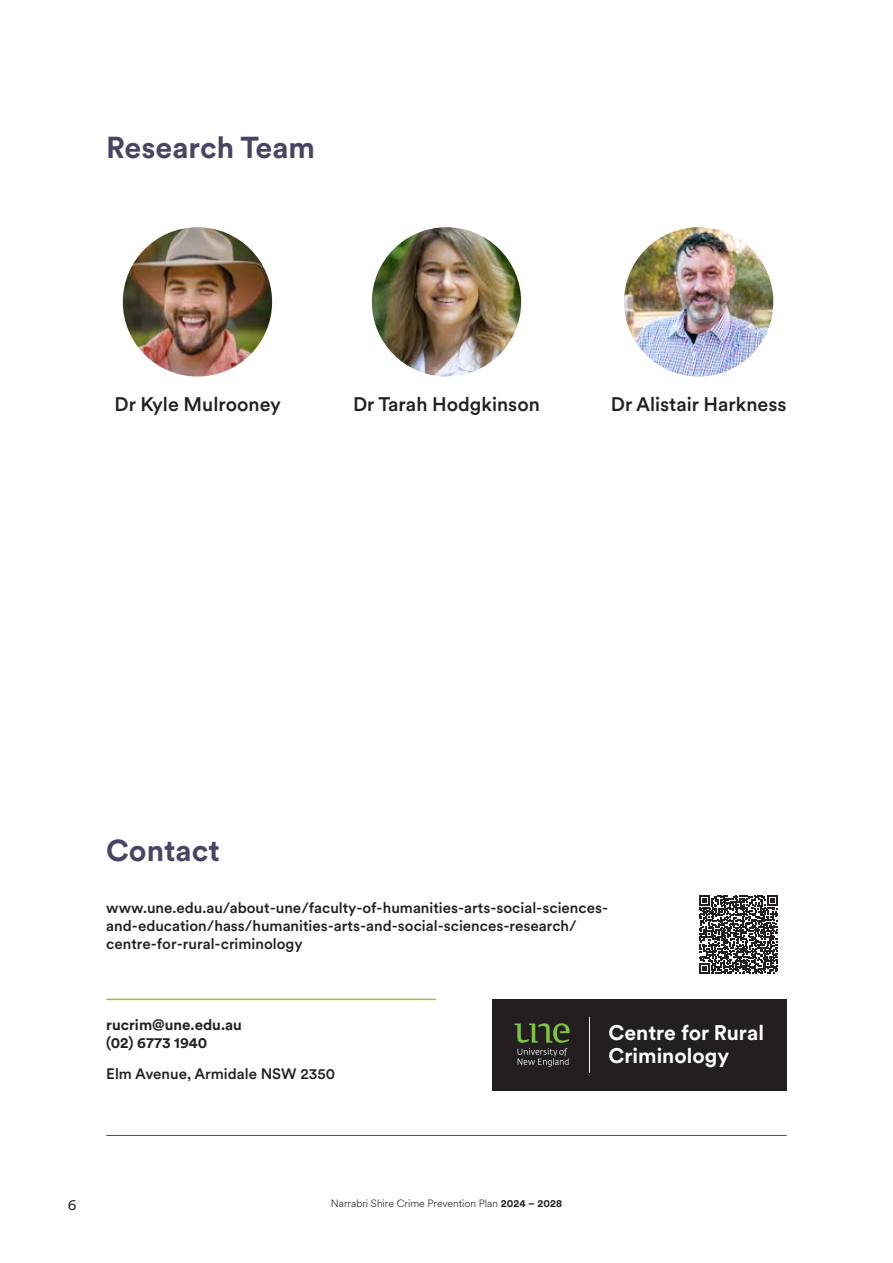
<style>
.page{position:relative;width:893px;height:1263px;background:#fff}
.page>*{position:absolute;margin:0;border:0;box-sizing:border-box;transform-origin:0 0}
.t1{font:700 30px "Circular XX";color:#4b4364}
.t2{font:700 21px/22.5px "Circular XX";color:#fff}
.t3{font:500 19.5px "Circular XX";color:#231f20}
.t4{font:500 15px/18px "Circular XX";color:#231f20}
.t5{font:700 15px/18px "Circular XX";color:#231f20}
.t6{font:15px "Circular XX";color:#231f20}
.t7{font:300 10.5px "Circular XX";color:#231f20}
.s1{font-weight:700}
</style>
<div class="page">
<hr style="left:106px;top:1135px;width:681px;height:1px;background:#4b4364">
<hr style="left:106px;top:999px;width:330px;height:1px;background:#8dc63f">
<svg style="left:699px;top:895px;width:79px;height:79px"></svg>
<img style="left:123px;top:227px;width:149px;height:149px;border-radius:75px">
<img style="left:372px;top:227px;width:149px;height:149px;border-radius:75px">
<img style="left:624px;top:227px;width:149px;height:149px;border-radius:75px">
<div style="left:492px;top:999px;width:295px;height:92px;background:#231f20"></div>
<svg style="left:514px;top:1023px;width:56px;height:43px"></svg>
<hr style="left:589px;top:1017px;width:1px;height:55px;background:#fff">
<h1 class="t1" style="left:106px;top:127px;width:210px">Research Team</h1>
<h3 class="t3" style="left:114px;top:391px;width:168px">Dr Kyle Mulrooney</h3>
<h3 class="t3" style="left:353px;top:391px;width:188px">Dr Tarah Hodgkinson</h3>
<h3 class="t3" style="left:611px;top:391px;width:177px">Dr Alistair Harkness</h3>
<h1 class="t1" style="left:106px;top:829px;width:115px">Contact</h1>
<p class="t4" style="left:106px;top:898px;width:503px">www.une.edu.au/about-une/faculty-of-humanities-arts-social-sciences&shy;and-education/hass/humanities-arts-and-social-sciences-research/ centre-for-rural-criminology</p>
<p class="t5" style="left:106px;top:1015px;width:137px">rucrim@une.edu.au (02) 6773 1940</p>
<p class="t4" style="left:106px;top:1064px;width:230px">Elm Avenue, Armidale NSW 2350</p>
<p class="t6" style="left:68px;top:1195px;width:10px">6</p>
<p class="t7" style="left:331px;top:1196px;width:233px">Narrabri Shire Crime Prevention Plan <span class="s1">2024 – 2028</span></p>
<h2 class="t2" style="left:609px;top:1021px;width:157px">Centre for Rural<br>Criminology</h2>
</div>
